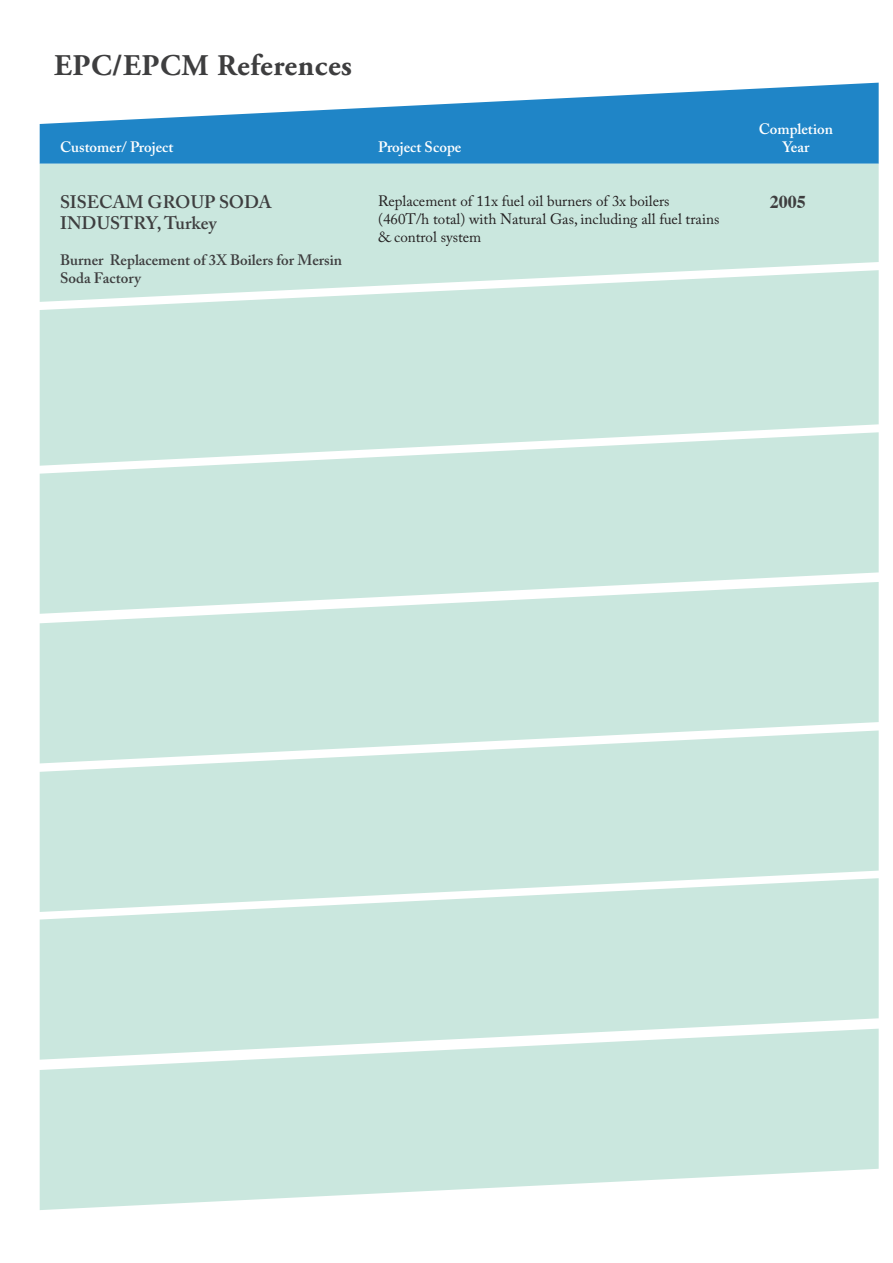
<style>
.page{position:relative;width:893px;height:1263px;background:#fff}
.page>*{position:absolute;margin:0;border:0;box-sizing:border-box;transform-origin:0 0}
.t1{font:700 30px "Adobe Garamond Pro";letter-spacing:.02em;color:#3e3e3f}
.t2{font:600 18px "Adobe Caslon Pro";color:#3e3e3f}
.t3{font:700 18px "Times";color:#3e3e3f}
.t4{font:15px "Adobe Caslon Pro";color:#231f20}
.t5{font:600 15px/18px "Adobe Caslon Pro";color:#3e3e3f}
.t6{font:600 15px/18px "Adobe Caslon Pro";color:#fff;text-align:center}
</style>
<div class="page">
<svg style="left:40px;top:83px;width:839px;height:81px;fill:#1f85c7"></svg>
<div style="left:40px;top:164px;width:839px;height:106px;background:#cae7de"></div>
<div style="left:40px;top:270px;width:839px;height:162px;background:#cae7de"></div>
<div style="left:40px;top:432px;width:839px;height:150px;background:#cae7de"></div>
<div style="left:40px;top:582px;width:839px;height:148px;background:#cae7de"></div>
<div style="left:40px;top:730px;width:839px;height:148px;background:#cae7de"></div>
<div style="left:40px;top:878px;width:839px;height:151px;background:#cae7de"></div>
<svg style="left:40px;top:1029px;width:839px;height:181px;fill:#cae7de"></svg>
<p class="t1" style="left:54px;top:48px;width:299px">EPC/EPCM References</p>
<p class="t6" style="left:60px;top:138px;width:115px">Customer/ Project</p>
<p class="t6" style="left:378px;top:138px;width:85px">Project Scope</p>
<p class="t2" style="left:60px;top:191px;width:213px">SISECAM GROUP SODA</p>
<p class="t2" style="left:60px;top:213px;width:158px">INDUSTRY, Turkey</p>
<p class="t5" style="left:60px;top:251px;width:284px">Burner Replacement of 3X Boilers for Mersin<br>Soda Factory</p>
<p class="t4" style="left:378px;top:192px;width:293px">Replacement of 11x fuel oil burners of 3x boilers</p>
<p class="t4" style="left:378px;top:210px;width:343px">(460T/h total) with Natural Gas, including all fuel trains</p>
<p class="t4" style="left:378px;top:228px;width:105px">&amp; control system</p>
<p class="t6" style="left:759px;top:120px;width:76px">Completion<br>Year</p>
<p class="t3" style="left:770px;top:190px;width:37px">2005</p>
</div>
